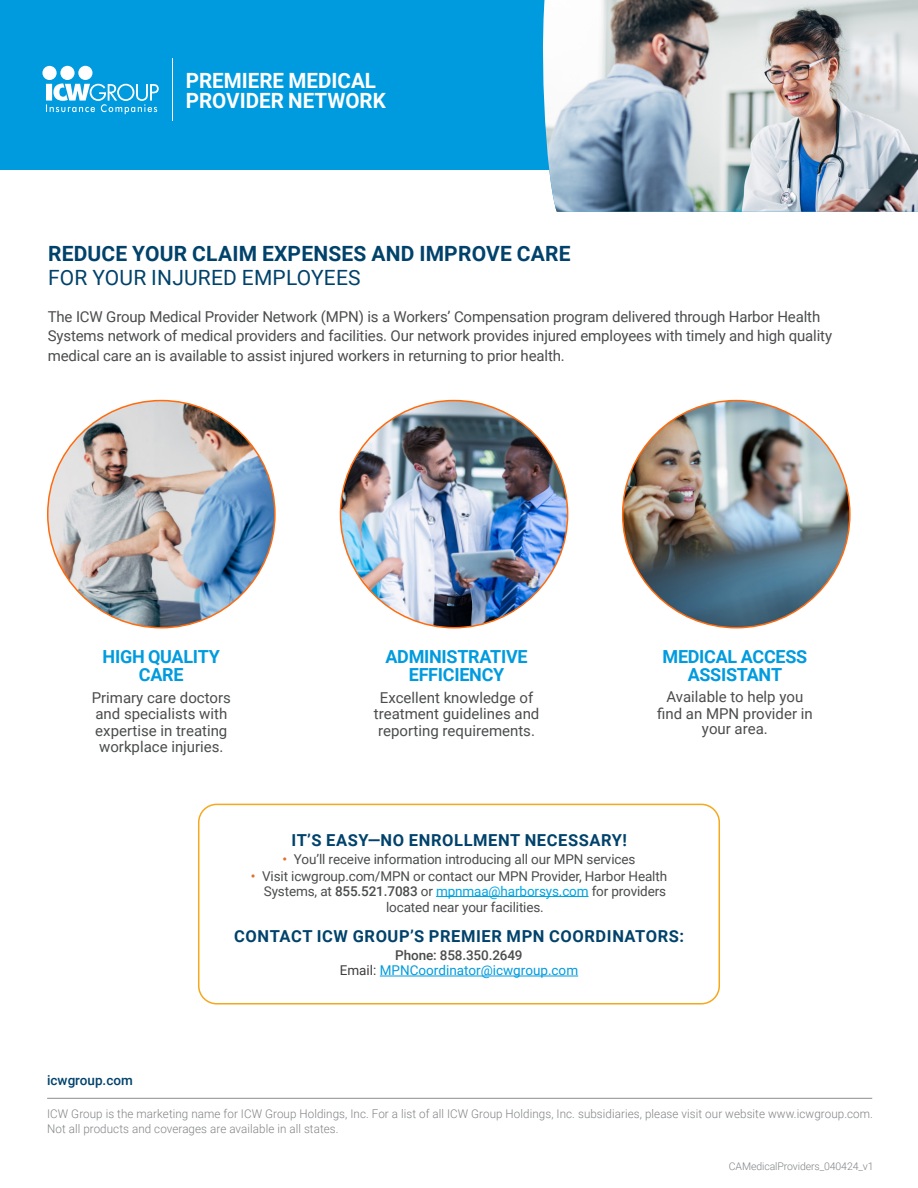
<style>
.page{position:relative;width:918px;height:1188px;background:#fff}
.page>*{position:absolute;margin:0;border:0;box-sizing:border-box;transform-origin:0 0}
.t1{font:700 21px/24px "Roboto";letter-spacing:.01em;color:#00426b}
.t2{font:700 21px/19.5px "Roboto";color:#fff}
.t3{font:700 18px/18px "Roboto";letter-spacing:-.015em;color:#009bde;text-align:center}
.t4{font:700 16.5px "Roboto";letter-spacing:.035em;color:#00426b}
.t5{font:15px/16.5px "Roboto";letter-spacing:-.01em;color:#4b4c4d}
.t6{font:13.5px/15px "Roboto";letter-spacing:-.01em;color:#4b4c4d;text-align:right}
.t7{font:13.5px "Roboto";color:#009bde}
.t8{font:500 13.5px "Roboto";letter-spacing:-.01em;color:#4b4c4d}
.t9{font:500 13.5px "Roboto";color:#00426b}
.t10{font:300 12px/14.4px "Roboto";letter-spacing:.005em;color:#808285}
.t11{font:300 10.5px "Roboto";letter-spacing:-.01em;color:#808285}
.s1{font-weight:400}
.s2{font-weight:500;color:#df702d}
.s3{font-weight:500}
.s4{color:#00a5e2}
.s5{color:#3e3e3f}
</style>
<div class="page">
<hr style="left:47px;top:1098px;width:825px;height:1px;background:#8a8c8f">
<div style="left:0;top:0;width:533px;height:169px;background:#009bdf"></div>
<svg style="left:533px;top:0;width:8px;height:170px"></svg>
<img style="left:541px;top:0;width:377px;height:212px">
<hr style="left:172px;top:59px;width:1px;height:62px;background:#fff">
<svg style="left:42px;top:66px;width:117px;height:48px"></svg>
<img style="left:48px;top:401px;width:227px;height:227px;border-radius:114px">
<img style="left:340px;top:401px;width:228px;height:227px;border-radius:114px">
<img style="left:623px;top:401px;width:227px;height:227px;border-radius:114px">
<hr style="left:436px;top:896px;width:153px;height:1px;background:#00a5e2">
<hr style="left:380px;top:976px;width:198px;height:1px;background:#009bde">
<div style="left:198px;top:804px;width:522px;height:201px;border:2px solid #f5a81c;border-radius:18px"></div>
<h1 class="t2" style="left:186px;top:70px;width:201px">PREMIERE MEDICAL<br>PROVIDER NETWORK</h1>
<p class="t1" style="left:48px;top:241px;width:524px">REDUCE YOUR CLAIM EXPENSES AND IMPROVE CARE<br><span class="s1">FOR YOUR INJURED EMPLOYEES</span></p>
<p class="t5" style="left:48px;top:306px;width:786px;line-height:19.5px">The ICW Group Medical Provider Network (MPN) is a Workers’ Compensation program delivered through Harbor Health<br>Systems network of medical providers and facilities. Our network provides injured employees with timely and high quality medical care an is available to assist injured workers in returning to prior health.</p>
<p class="t3" style="left:103px;top:647px;width:119px">HIGH QUALITY<br>CARE</p>
<p class="t5" style="left:92px;top:689px;width:141px">Primary care doctors and specialists with expertise in treating workplace injuries.</p>
<p class="t3" style="left:385px;top:647px;width:144px">ADMINISTRATIVE<br>EFFICIENCY</p>
<p class="t5" style="left:380px;top:689px;width:155px">Excellent knowledge of</p>
<p class="t5" style="left:374px;top:705px;width:167px">treatment guidelines and reporting requirements.</p>
<p class="t3" style="left:663px;top:647px;width:146px">MEDICAL ACCESS<br>ASSISTANT</p>
<p class="t5" style="left:657px;top:688px;width:157px;text-align:center">Available to help you find an MPN provider in</p>
<p class="t5" style="left:702px;top:720px;width:67px">your area.</p>
<p class="t9" style="left:47px;top:1071px;width:87px">icwgroup.com</p>
<p class="t4" style="left:291px;top:829px;width:337px">IT’S EASY—NO ENROLLMENT NECESSARY!</p>
<p class="t6" style="left:283px;top:851px;width:354px"><span class="s2">•</span> You’ll receive information introducing all our MPN services</p>
<p class="t6" style="left:251px;top:868px;width:418px"><span class="s2">•</span> Visit icwgroup.com/MPN or contact our MPN Provider, Harbor Health<br>Systems, at <span class="s3">855.521.7083</span> or <span class="s4">mpnmaa@harborsys.com</span> for providers</p>
<p class="t6" style="left:386px;top:899px;width:159px">located near your facilities.</p>
<p class="t4" style="left:234px;top:925px;width:451px">CONTACT ICW GROUP’S PREMIER MPN COORDINATORS:</p>
<p class="t8" style="left:395px;top:946px;width:129px">Phone: 858.350.2649</p>
<p class="t7" style="left:340px;top:961px;width:240px"><span class="s5">Email:</span> MPNCoordinator@icwgroup.com</p>
<p class="t10" style="left:47px;top:1107px;width:827px">ICW Group is the marketing name for ICW Group Holdings, Inc. For a list of all ICW Group Holdings, Inc. subsidiaries, please visit our website www.icwgroup.com.<br>Not all products and coverages are available in all states.</p>
<p class="t11" style="left:729px;top:1159px;width:146px">CAMedicalProviders_040424_v1</p>
</div>
